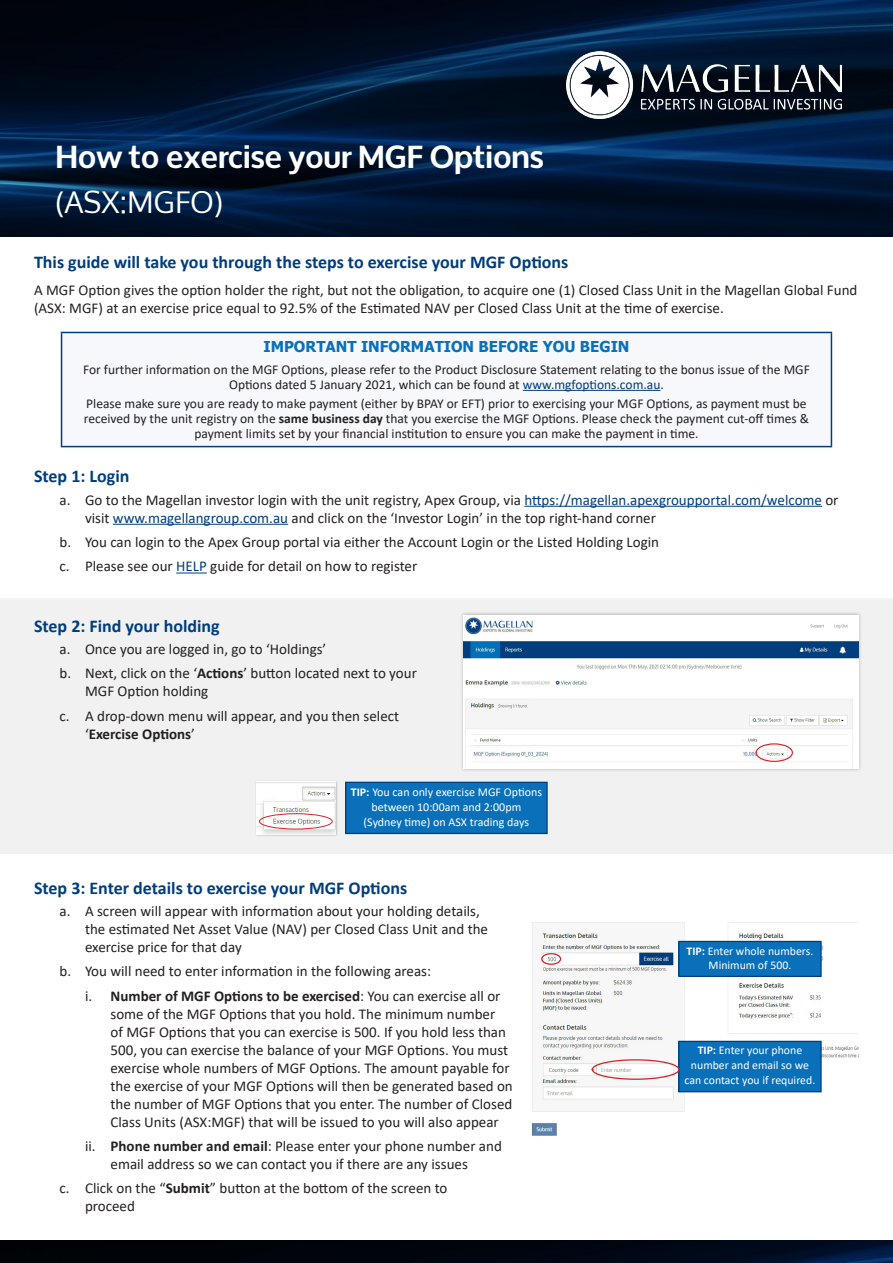
<style>
.page{position:relative;width:893px;height:1263px;background:#fff}
.page>*{position:absolute;margin:0;border:0;box-sizing:border-box;transform-origin:0 0}
.t1{font:700 31.5px "Oxygen";color:#fff}
.t2{font:30px "Oxygen";color:#fff}
.Step_X{font:700 18px "Calibri";color:#013d7d}
.Indent__12{font:15px/18px "Calibri";color:#231f20}
.Indent__18{font:15px/18px "Calibri";color:#231f20}
.Body_Text{font:15px/18px "Calibri";color:#231f20}
.Heading_2{font:700 15px "Tahoma";color:#0970b9}
.Body_Text-2{font:13.5px/15px "Calibri";color:#231f20;text-align:center}
.Table_text{font:12px/15px "Calibri";color:#fff;text-align:center}
.Table_text-2{font:11.85px/14.7px "Calibri";color:#fff;text-align:center}
.s1{color:#013d7d}
.s2{font-weight:700}
</style>
<div class="page">
<div style="left:1px;top:598px;width:892px;height:255px;background:#f1f1f1"></div>
<hr style="left:524px;top:506px;width:298px;height:1px;background:#013d7d">
<hr style="left:113px;top:524px;width:175px;height:1px;background:#013d7d">
<hr style="left:176px;top:572px;width:31px;height:1px;background:#013d7d">
<img style="left:0;top:0;width:893px;height:237px">
<img style="left:566px;top:51px;width:276px;height:67px">
<div style="left:62px;top:332px;width:769px;height:115px;background:#f6f8fc"></div>
<hr style="left:61px;top:332px;width:771px;height:1px;background:#013d7d">
<hr style="left:61px;top:333px;width:1px;height:113px;background:#013d7d">
<hr style="left:831px;top:333px;width:1px;height:113px;background:#013d7d">
<hr style="left:61px;top:446px;width:771px;height:1px;background:#013d7d">
<hr style="left:523px;top:390px;width:137px;height:1px;background:#013d7d">
<img style="left:0;top:1240px;width:893px;height:23px">
<div style="left:460px;top:611px;width:403px;height:161px;background:#231f20;opacity:.3"></div>
<img style="left:464px;top:615px;width:395px;height:154px">
<div style="left:756px;top:743px;width:37px;height:19px;border:1px solid #d1232a;border-radius:50%"></div>
<div style="left:346px;top:782px;width:201px;height:51px;background:#0970b9"></div>
<div style="left:345px;top:782px;width:203px;height:52px;border:1px solid #013d7d"></div>
<div style="left:255px;top:780px;width:83px;height:56px;background:#231f20;opacity:.3"></div>
<img style="left:257px;top:782px;width:79px;height:52px">
<div style="left:259px;top:813px;width:74px;height:16px;border:1px solid #d1232a;border-radius:50%"></div>
<img style="left:275px;top:788px;width:21px;height:12px">
<img style="left:531px;top:922px;width:328px;height:214px">
<div style="left:679px;top:941px;width:142px;height:35px;background:#0970b9"></div>
<div style="left:678px;top:941px;width:144px;height:36px;border:1px solid #013d7d"></div>
<div style="left:541px;top:953px;width:20px;height:12px;border:1px solid #d1232a;border-radius:50%"></div>
<div style="left:679px;top:1041px;width:142px;height:51px;background:#0970b9"></div>
<div style="left:678px;top:1041px;width:144px;height:51px;border:1px solid #013d7d"></div>
<div style="left:592px;top:1059px;width:88px;height:21px;border:1px solid #d1232a;border-radius:50%"></div>
<img style="left:821px;top:982px;width:23px;height:41px">
<p class="t1" style="left:56px;top:138px;width:490px">How to exercise your MGF Options</p>
<p class="t2" style="left:56px;top:182px;width:169px">(ASX:MGFO)</p>
<p class="Step_X" style="left:34px;top:250px;width:536px">This guide will take you through the steps to exercise your MGF Options</p>
<p class="Body_Text" style="left:34px;top:281px;width:825px">A MGF Option gives the option holder the right, but not the obligation, to acquire one (1) Closed Class Unit in the Magellan Global Fund (ASX: MGF) at an exercise price equal to 92.5% of the Estimated NAV per Closed Class Unit at the time of exercise.</p>
<p class="Heading_2" style="left:263px;top:336px;width:367px">IMPORTANT INFORMATION BEFORE YOU BEGIN</p>
<p class="Body_Text-2" style="left:83px;top:361px;width:728px">For further information on the MGF Options, please refer to the Product Disclosure Statement relating to the bonus issue of the MGF<br>Options dated 5 January 2021, which can be found at <span class="s1">www.mgfoptions.com.au</span>.</p>
<p class="Body_Text-2" style="left:84px;top:396px;width:727px">Please make sure you are ready to make payment (either by BPAY or EFT) prior to exercising your MGF Options, as payment must be received by the unit registry on the <span class="s2">same business day</span> that you exercise the MGF Options. Please check the payment cut-off times &amp; payment limits set by your financial institution to ensure you can make the payment in time.</p>
<p class="Step_X" style="left:34px;top:464px;width:97px">Step 1: Login</p>
<p class="Indent__12" style="left:85px;top:490px;width:755px;text-indent:-26px">a. Go to the Magellan investor login with the unit registry, Apex Group, via <span class="s1">https://magellan.apexgroupportal.com/welcome</span> or visit <span class="s1">www.magellangroup.com.au</span> and click on the ‘Investor Login’ in the top right-hand corner</p>
<p class="Indent__12" style="left:60px;top:533px;width:601px">b. You can login to the Apex Group portal via either the Account Login or the Listed Holding Login</p>
<p class="Indent__12" style="left:60px;top:557px;width:359px">c. Please see our <span class="s1">HELP</span> guide for detail on how to register</p>
<p class="Step_X" style="left:34px;top:613px;width:187px">Step 2: Find your holding</p>
<p class="Indent__12" style="left:60px;top:639px;width:268px">a. Once you are logged in, go to ‘Holdings’</p>
<p class="Indent__12" style="left:85px;top:664px;width:333px;text-indent:-26px">b. Next, click on the ‘<span class="s2">Actions</span>’ button located next to your<br>MGF Option holding</p>
<p class="Indent__12" style="left:85px;top:706px;width:316px;text-indent:-26px">c. A drop-down menu will appear, and you then select ‘<span class="s2">Exercise Options</span>’</p>
<p class="Table_text" style="left:351px;top:784px;width:193px"><span class="s2">TIP:</span> You can only exercise MGF Options between 10:00am and 2:00pm<br>(Sydney time) on ASX trading days</p>
<p class="Step_X" style="left:34px;top:875px;width:375px">Step 3: Enter details to exercise your MGF Options</p>
<p class="Indent__12" style="left:85px;top:901px;width:405px;text-indent:-26px">a. A screen will appear with information about your holding details, the estimated Net Asset Value (NAV) per Closed Class Unit and the exercise price for that day</p>
<p class="Indent__12" style="left:60px;top:962px;width:373px">b. You will need to enter information in the following areas:</p>
<p class="Indent__18" style="left:111px;top:986px;width:404px;text-indent:-26px">i. <span class="s2">Number of MGF Options to be exercised</span>: You can exercise all or some of the MGF Options that you hold. The minimum number<br>of MGF Options that you can exercise is 500. If you hold less than 500, you can exercise the balance of your MGF Options. You must exercise whole numbers of MGF Options. The amount payable for the exercise of your MGF Options will then be generated based on the number of MGF Options that you enter. The number of Closed Class Units (ASX:MGF) that will be issued to you will also appear</p>
<p class="Indent__18" style="left:85px;top:1137px;width:418px;text-align:center">ii. <span class="s2">Phone number and email</span>: Please enter your phone number and email address so we can contact you if there are any issues</p>
<p class="Indent__12" style="left:85px;top:1179px;width:364px;text-indent:-26px">c. Click on the “<span class="s2">Submit</span>” button at the bottom of the screen to proceed</p>
<p class="Table_text-2" style="left:686px;top:943px;width:128px"><span class="s2">TIP:</span> Enter whole numbers.<br>Minimum of 500.</p>
<p class="Table_text-2" style="left:685px;top:1043px;width:132px"><span class="s2">TIP:</span> Enter your phone number and email so we can contact you if required.</p>
</div>
